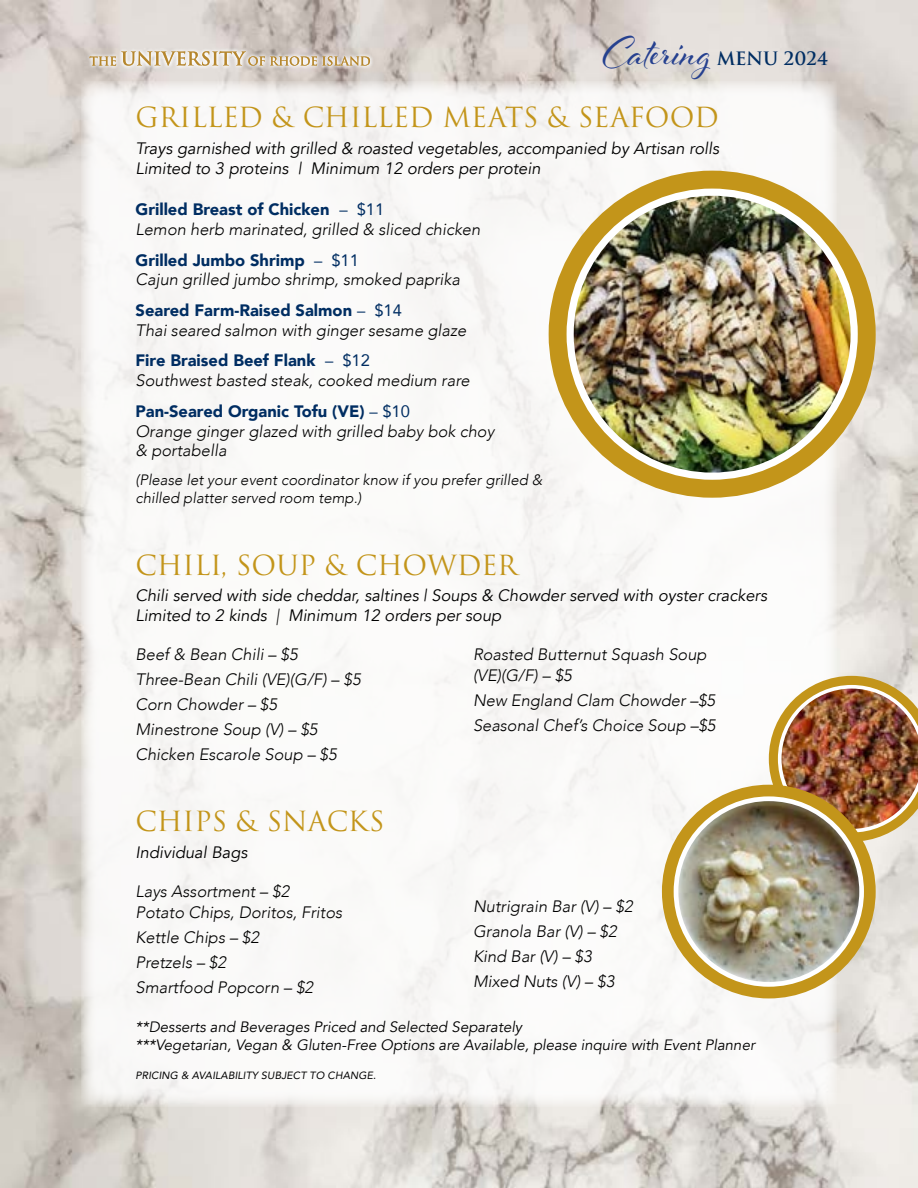
<style>
.page{position:relative;width:918px;height:1188px;background:#fff}
.page>*{position:absolute;margin:0;border:0;box-sizing:border-box;transform-origin:0 0}
.t1{font:43.8px "Al Fresco";color:#25408f}
.t2{font:27px "Trajan Pro 3";color:#c3951a}
.t3{font:600 18px "Trajan Pro 3";letter-spacing:-.005em;color:#002d62}
.t4{font:italic 300 16.5px/25px "Avenir";color:#000}
.t5{font:italic 16.5px/19.8px "Avenir";color:#000}
.t6{font:italic 15px/18px "Avenir";color:#000}
.t7{font:italic 300 15px/18px "Avenir";color:#000}
.t8{font:italic 10.5px "Avenir";letter-spacing:.01em;color:#000}
.s1{font-weight:900;font-style:normal;color:#002d62}
.s2{font-weight:400;font-style:normal;color:#002d62}
.s3{font-weight:300}
</style>
<div class="page">
<img style="left:0;top:0;width:918px;height:1188px">
<svg style="left:80px;top:1126px;width:225px;height:27px;background:#dad6d0"></svg>
<div style="left:81px;top:81px;width:756px;height:1026px;background:#faf9f8"></div>
<img style="left:769px;top:676px;width:149px;height:166px">
<div style="left:662px;top:785px;width:214px;height:213px;border:28px solid #c3951a;border-radius:50%"></div>
<img style="left:676px;top:799px;width:186px;height:185px;border-radius:93px">
<div style="left:674px;top:796px;width:190px;height:191px;border:5px solid #fff;border-radius:50%"></div>
<div style="left:549px;top:171px;width:327px;height:327px;border:43px solid #c3951a;border-radius:50%"></div>
<img style="left:570px;top:192px;width:284px;height:284px;border-radius:142px">
<div style="left:567px;top:189px;width:291px;height:291px;border:7px solid #fff;border-radius:50%"></div>
<svg style="left:86px;top:47px;width:288px;height:23px;background:#d6cfca"></svg>
<svg style="left:90px;top:51px;width:280px;height:15px;background:#d7c7ad"></svg>
<h1 class="t1" style="left:603px;top:23px;width:110px">Catering</h1>
<p class="t3" style="left:717px;top:46px;width:113px">MENU 2024</p>
<h2 class="t2" style="left:136px;top:99px;width:585px">GRILLED &amp; CHILLED MEATS &amp; SEAFOOD</h2>
<p class="t5" style="left:136px;top:138px;width:585px">Trays garnished with grilled &amp; roasted vegetables, accompanied by Artisan rolls<br>Limited to 3 proteins | Minimum 12 orders per protein</p>
<p class="t4" style="left:136px;top:200px;width:346px;line-height:19.8px"><span class="s1">Grilled Breast of Chicken</span> <span class="s2">– $11<br></span>Lemon herb marinated, grilled &amp; sliced chicken</p>
<p class="t4" style="left:136px;top:250px;width:326px;line-height:19.8px"><span class="s1">Grilled Jumbo Shrimp</span> <span class="s2">– $11<br></span>Cajun grilled jumbo shrimp, smoked paprika</p>
<p class="t4" style="left:136px;top:300px;width:332px;line-height:19.8px"><span class="s1">Seared Farm-Raised Salmon</span> <span class="s2">– $14<br></span>Thai seared salmon with ginger sesame glaze</p>
<p class="t4" style="left:136px;top:351px;width:336px;line-height:19.8px"><span class="s1">Fire Braised Beef Flank</span> <span class="s2">– $12<br></span>Southwest basted steak, cooked medium rare</p>
<p class="t4" style="left:136px;top:401px;width:360px;line-height:19.8px"><span class="s1">Pan-Seared Organic Tofu (VE)</span> <span class="s2">– $10<br></span>Orange ginger glazed with grilled baby bok choy &amp; portabella</p>
<p class="t7" style="left:136px;top:471px;width:408px">(Please let your event coordinator know if you prefer grilled &amp; chilled platter served room temp.)</p>
<h2 class="t2" style="left:136px;top:546px;width:383px">CHILI, SOUP &amp; CHOWDER</h2>
<p class="t5" style="left:136px;top:586px;width:633px">Chili served with side cheddar, saltines | Soups &amp; Chowder served with oyster crackers<br>Limited to 2 kinds <span class="s3">|</span> Minimum 12 orders per soup</p>
<p class="t4" style="left:136px;top:641px;width:227px">Beef &amp; Bean Chili – $5<br>Three-Bean Chili (VE)(G/F) – $5<br>Corn Chowder – $5<br>Minestrone Soup (V) – $5<br>Chicken Escarole Soup – $5</p>
<h2 class="t2" style="left:136px;top:803px;width:251px">CHIPS &amp; SNACKS</h2>
<p class="t5" style="left:136px;top:843px;width:113px">Individual Bags</p>
<p class="t4" style="left:136px;top:881px;width:208px;line-height:21px">Lays Assortment – $2<br>Potato Chips, Doritos, Fritos</p>
<p class="t4" style="left:136px;top:925px;width:179px">Kettle Chips – $2<br>Pretzels – $2<br>Smartfood Popcorn – $2</p>
<p class="t4" style="left:473px;top:643px;width:235px;line-height:21px">Roasted Butternut Squash Soup (VE)(G/F) – $5</p>
<p class="t4" style="left:473px;top:688px;width:244px">New England Clam Chowder –$5<br>Seasonal Chef’s Choice Soup –$5</p>
<p class="t4" style="left:473px;top:894px;width:161px">Nutrigrain Bar (V) – $2<br>Granola Bar (V) – $2<br>Kind Bar (V) – $3<br>Mixed Nuts (V) – $3</p>
<p class="t6" style="left:136px;top:1019px;width:621px">**Desserts and Beverages Priced and Selected Separately<br>***Vegetarian, Vegan &amp; Gluten-Free Options are Available, please inquire with Event Planner</p>
<p class="t8" style="left:136px;top:1069px;width:242px">PRICING &amp; AVAILABILITY SUBJECT TO CHANGE.</p>
</div>
